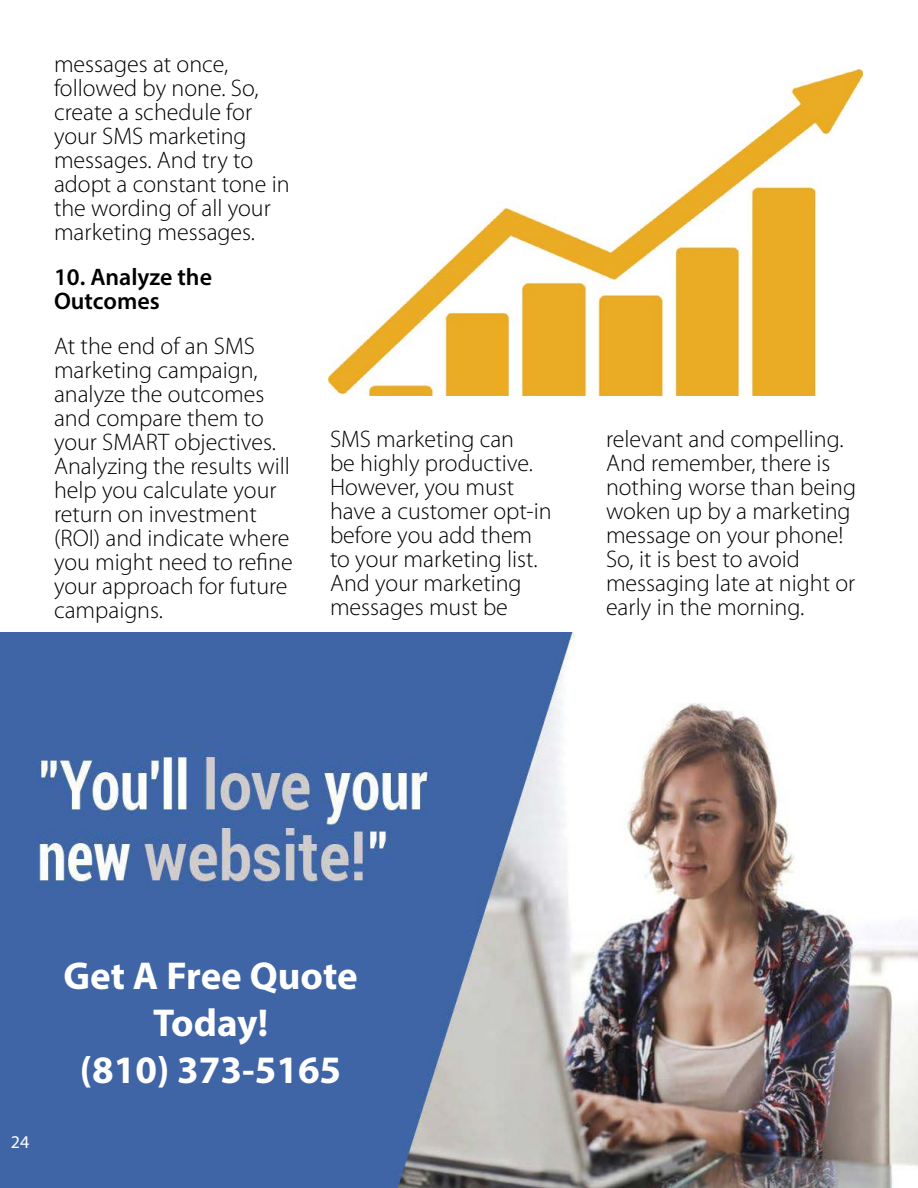
<style>
.page{position:relative;width:918px;height:1188px;background:#fff}
.page>*{position:absolute;margin:0;border:0;box-sizing:border-box;transform-origin:0 0}
.t1{font:700 39px/46.8px "Myriad Pro";color:#fff;text-align:center}
.t2{font:300 24px/24px "Myriad Pro";color:#000}
.t3{font:600 24px/24px "Myriad Pro";color:#000}
.t4{font:18px "Myriad Pro";color:#fff}
</style>
<div class="page">
<img style="left:0;top:633px;width:918px;height:555px">
<img style="left:329px;top:70px;width:534px;height:325px">
<p class="t2" style="left:54px;top:52px;width:237px">messages at once, followed by none. So, create a schedule for your SMS marketing messages. And try to adopt a constant tone in the wording of all your marketing messages.</p>
<p class="t3" style="left:54px;top:264px;width:160px">10. Analyze the<br>Outcomes</p>
<p class="t2" style="left:54px;top:334px;width:240px">At the end of an SMS marketing campaign, analyze the outcomes and compare them to your SMART objectives.<br>Analyzing the results will help you calculate your return on investment (ROI) and indicate where you might need to refine your approach for future campaigns.</p>
<p class="t2" style="left:330px;top:427px;width:223px">SMS marketing can<br>be highly productive.<br>However, you must have a customer opt-in before you add them to your marketing list.<br>And your marketing messages must be</p>
<p class="t2" style="left:606px;top:427px;width:252px">relevant and compelling.<br>And remember, there is nothing worse than being woken up by a marketing message on your phone!<br>So, it is best to avoid messaging late at night or early in the morning.</p>
<p class="t4" style="left:11px;top:1130px;width:20px">24</p>
<h1 class="t1" style="left:63px;top:951px;width:296px">Get A Free Quote<br>Today!<br>(810) 373-5165</h1>
</div>
